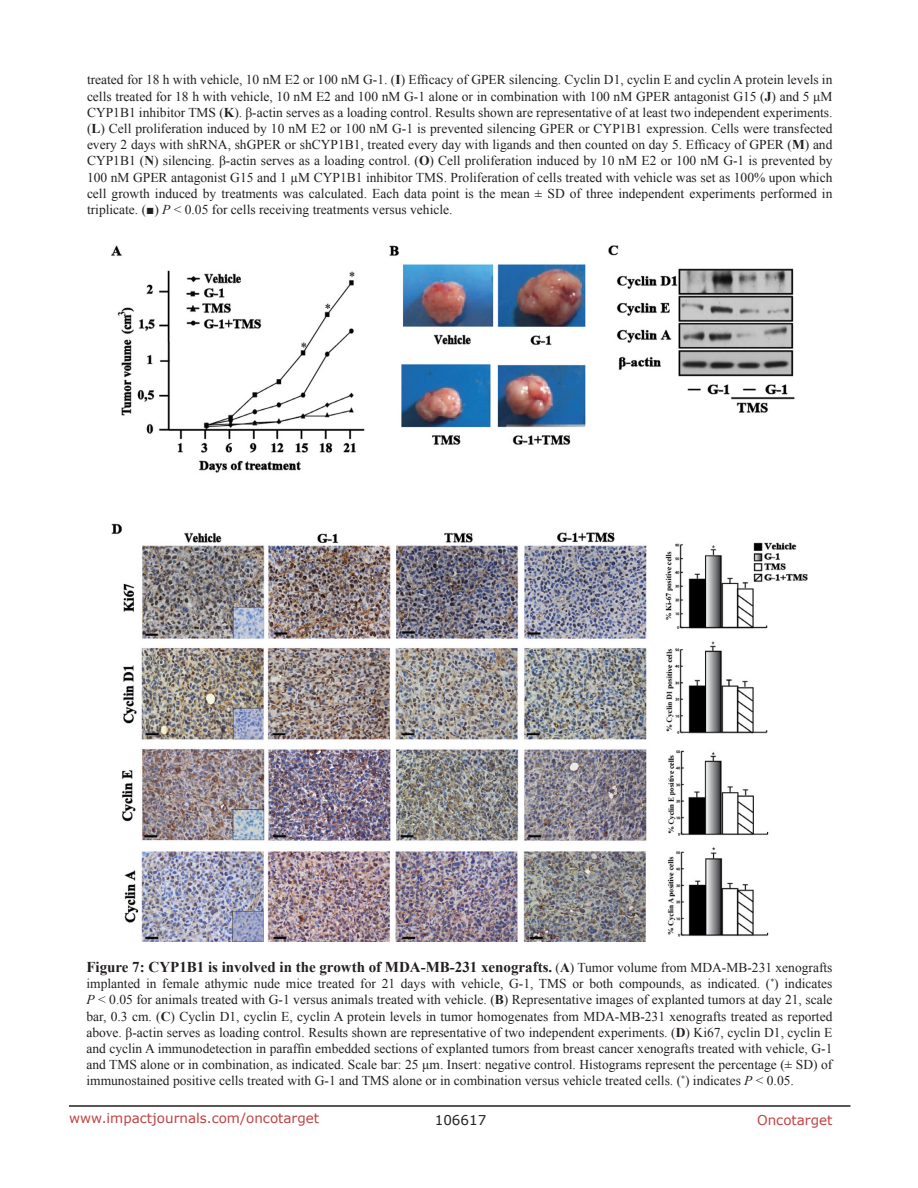
<style>
.page{position:relative;width:918px;height:1188px;background:#fff}
.page>*{position:absolute;margin:0;border:0;box-sizing:border-box;transform-origin:0 0}
.Figuretrx{font:700 15px "Times New Roman";color:#231f20}
.Figuretrx-2{font:13.5px/16.2px "Times New Roman";color:#231f20;text-align:justify}
.t1{font:13.5px "Verdana";color:#c24141}
.t2{font:13.5px "Verdana";color:#231f20}
.s1{font-weight:700}
.s2{font-style:italic}
.s3{font-weight:400;font-size:13.5px}
.s4{font-size:13.5px}
</style>
<div class="page">
<hr style="left:69px;top:1105px;width:781px;height:2px;background:#231f20">
<img style="left:111px;top:246px;width:697px;height:696px">
<p class="Figuretrx-2" style="left:87px;top:72px;width:747px">treated for 18 h with vehicle, 10 nM E2 or 100 nM G-1. (<span class="s1">I</span>) Efficacy of GPER silencing. Cyclin D1, cyclin E and cyclin A protein levels in cells treated for 18 h with vehicle, 10 nM E2 and 100 nM G-1 alone or in combination with 100 nM GPER antagonist G15 (<span class="s1">J</span>) and 5 μM CYP1B1 inhibitor TMS (<span class="s1">K</span>). β-actin serves as a loading control. Results shown are representative of at least two independent experiments. (<span class="s1">L</span>) Cell proliferation induced by 10 nM E2 or 100 nM G-1 is prevented silencing GPER or CYP1B1 expression. Cells were transfected every 2 days with shRNA, shGPER or shCYP1B1, treated every day with ligands and then counted on day 5. Efficacy of GPER (<span class="s1">M</span>) and CYP1B1 (<span class="s1">N</span>) silencing. β-actin serves as a loading control. (<span class="s1">O</span>) Cell proliferation induced by 10 nM E2 or 100 nM G-1 is prevented by 100 nM GPER antagonist G15 and 1 µM CYP1B1 inhibitor TMS. Proliferation of cells treated with vehicle was set as 100% upon which cell growth induced by treatments was calculated. Each data point is the mean ± SD of three independent experiments performed in triplicate. (■) <span class="s2">P</span> &lt; 0.05 for cells receiving treatments versus vehicle.</p>
<p class="Figuretrx" style="left:86px;top:957px;width:748px">Figure 7: CYP1B1 is involved in the growth of MDA-MB-231 xenografts. <span class="s3">(</span><span class="s4">A</span><span class="s3">) Tumor volume from MDA-MB-231 xenografts</span></p>
<p class="Figuretrx-2" style="left:86px;top:975px;width:748px">implanted in female athymic nude mice treated for 21 days with vehicle, G-1, TMS or both compounds, as indicated. (<sup>*</sup>) indicates <span class="s2">P</span> &lt; 0.05 for animals treated with G-1 versus animals treated with vehicle. (<span class="s1">B</span>) Representative images of explanted tumors at day 21, scale bar, 0.3 cm. (<span class="s1">C</span>) Cyclin D1, cyclin E, cyclin A protein levels in tumor homogenates from MDA-MB-231 xenografts treated as reported above. β-actin serves as loading control. Results shown are representative of two independent experiments. (<span class="s1">D</span>) Ki67, cyclin D1, cyclin E and cyclin A immunodetection in paraffin embedded sections of explanted tumors from breast cancer xenografts treated with vehicle, G-1 and TMS alone or in combination, as indicated. Scale bar: 25 μm. Insert: negative control. Histograms represent the percentage (± SD) of immunostained positive cells treated with G-1 and TMS alone or in combination versus vehicle treated cells. (<sup>*</sup>) indicates <span class="s2">P</span> &lt; 0.05.</p>
<p class="t1" style="left:69px;top:1109px;width:252px">www.impactjournals.com/oncotarget</p>
<p class="t2" style="left:435px;top:1111px;width:53px">106617</p>
<p class="t1" style="left:757px;top:1111px;width:77px">Oncotarget</p>
</div>
